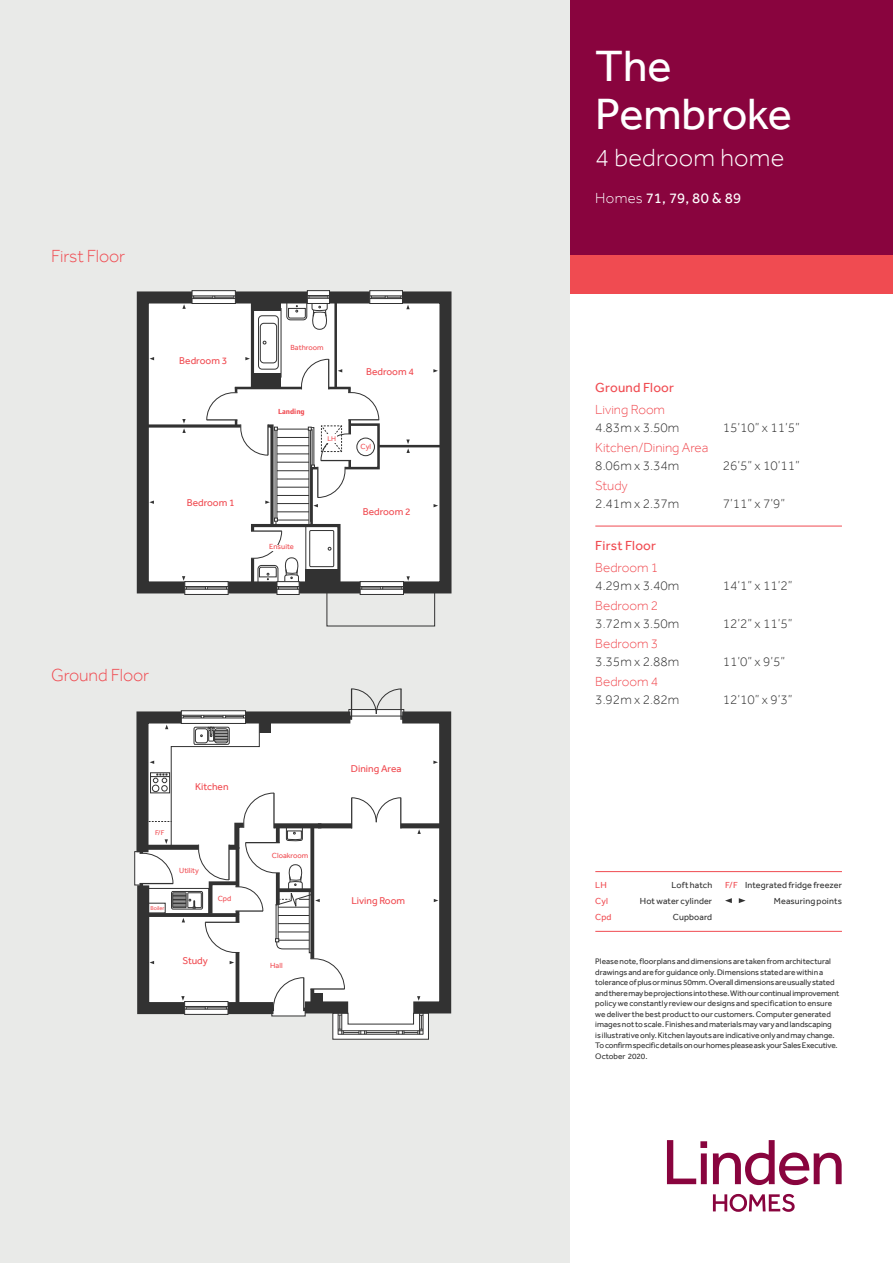
<style>
.page{position:relative;width:893px;height:1263px;background:#fff}
.page>*{position:absolute;margin:0;border:0;box-sizing:border-box;transform-origin:0 0}
.t1{font:45px/48px "Effra";letter-spacing:-.005em;color:#fff}
.t2{font:300 25.5px "Effra";letter-spacing:.01em;color:#fff}
.t3{font:300 18px "Effra";letter-spacing:-.01em;color:#f04b51}
.t4{font:15px "Effra";letter-spacing:.005em;color:#fff}
.t5{font:300 13.5px "Effra";color:#323232}
.t6{font:300 13.5px "Effra";color:#f04b51}
.t7{font:13.5px "Effra";letter-spacing:.015em;color:#f04b51}
.t8{font:10.2px "Effra";color:#f04b51}
.t9{font:9px/16.4px "Effra";letter-spacing:.01em;color:#323232;text-align:right}
.t10{font:9px "Effra";letter-spacing:.01em;color:#f04b51}
.t11{font:8.25px/10.5px "Effra";letter-spacing:-.005em;color:#323232}
.t12{font:7.65px "Effra";color:#f04b51}
.t13{font:700 7.65px "Foundry Form Sans";color:#f04b51}
.t14{font:6.9px "Effra";color:#f04b51}
.t15{font:5.7px "Effra";color:#f04b51}
.s1{font-weight:300}
.s2{color:#f04b51}
</style>
<div class="page">
<div style="left:570px;top:0;width:323px;height:255px;background:#89043e"></div>
<div style="left:570px;top:255px;width:323px;height:38px;background:#f04b51"></div>
<div style="left:0;top:0;width:570px;height:1263px;background:#e9eae8"></div>
<hr style="left:595px;top:871px;width:247px;height:1px;background:#f04b51">
<hr style="left:595px;top:931px;width:247px;height:1px;background:#f04b51">
<svg style="left:667px;top:1140px;width:40px;height:44px"></svg>
<svg style="left:713px;top:1140px;width:129px;height:45px"></svg>
<svg style="left:713px;top:1194px;width:82px;height:18px"></svg>
<hr style="left:595px;top:526px;width:247px;height:1px;background:#f04b51">
<div style="left:139px;top:298px;width:307px;height:290px;background:#fff"></div>
<div style="left:137px;top:291px;width:314px;height:302px;border:12px solid #323232"></div>
<div style="left:258px;top:316px;width:20px;height:53px;border:1px solid #323232;border-radius:4px"></div>
<div style="left:260px;top:323px;width:17px;height:40px;border:1px solid #323232;border-radius:4px"></div>
<div style="left:252px;top:294px;width:29px;height:17px;background:#323232"></div>
<svg style="left:194px;top:292px;width:40px;height:10px"></svg>
<div style="left:192px;top:290px;width:44px;height:14px;border:1px solid #323232"></div>
<hr style="left:192px;top:296px;width:43px;height:1px;background:#323232">
<hr style="left:192px;top:298px;width:43px;height:1px;background:#323232">
<svg style="left:193px;top:296px;width:42px;height:3px"></svg>
<svg style="left:372px;top:292px;width:29px;height:10px"></svg>
<div style="left:370px;top:290px;width:33px;height:14px;border:1px solid #323232"></div>
<hr style="left:370px;top:296px;width:32px;height:1px;background:#323232">
<hr style="left:370px;top:298px;width:32px;height:1px;background:#323232">
<svg style="left:371px;top:296px;width:31px;height:3px"></svg>
<div style="left:307px;top:291px;width:22px;height:12px;background:#fff"></div>
<div style="left:307px;top:290px;width:23px;height:14px;border:1px solid #323232"></div>
<svg style="left:286px;top:295px;width:43px;height:35px"></svg>
<hr style="left:251px;top:296px;width:3px;height:93px;background:#323232">
<svg style="left:144px;top:424px;width:38px;height:4px"></svg>
<hr style="left:334px;top:299px;width:3px;height:89px;background:#323232">
<hr style="left:378px;top:445px;width:69px;height:2px;background:#323232">
<svg style="left:182px;top:304px;width:4px;height:5px"></svg>
<svg style="left:406px;top:305px;width:4px;height:4px"></svg>
<svg style="left:149px;top:501px;width:5px;height:3px"></svg>
<svg style="left:182px;top:357px;width:256px;height:269px"></svg>
<div style="left:326px;top:434px;width:11px;height:9px;background:#fff"></div>
<svg style="left:739px;top:898px;width:7px;height:5px"></svg>
<svg style="left:725px;top:898px;width:7px;height:5px"></svg>
<svg style="left:134px;top:688px;width:318px;height:351px;background:#dbdbdb"></svg>
<h3 class="t3" style="left:51px;top:245px;width:76px">First Floor</h3>
<p class="t8" style="left:179px;top:355px;width:50px">Bedroom 3</p>
<p class="t8" style="left:187px;top:497px;width:50px">Bedroom 1</p>
<p class="t12" style="left:290px;top:343px;width:35px">Bathroom</p>
<p class="t13" style="left:278px;top:407px;width:28px">Landing</p>
<p class="t14" style="left:327px;top:434px;width:10px">LH</p>
<p class="t12" style="left:269px;top:542px;width:26px">Ensuite</p>
<p class="t8" style="left:366px;top:366px;width:50px">Bedroom 4</p>
<p class="t12" style="left:361px;top:442px;width:12px">Cyl</p>
<p class="t8" style="left:363px;top:506px;width:50px">Bedroom 2</p>
<h3 class="t3" style="left:51px;top:664px;width:100px">Ground Floor</h3>
<p class="t8" style="left:195px;top:781px;width:35px">Kitchen</p>
<p class="t14" style="left:155px;top:829px;width:11px">F/F</p>
<p class="t15" style="left:150px;top:904px;width:16px">Boiler</p>
<p class="t12" style="left:179px;top:866px;width:21px">Utility</p>
<p class="t12" style="left:218px;top:894px;width:15px">Cpd</p>
<p class="t8" style="left:182px;top:954px;width:27px">Study</p>
<p class="t12" style="left:272px;top:851px;width:38px">Cloakroom</p>
<p class="t12" style="left:270px;top:961px;width:14px">Hall</p>
<p class="t8" style="left:351px;top:762px;width:52px">Dining Area</p>
<p class="t8" style="left:351px;top:894px;width:55px">Living Room</p>
<h1 class="t1" style="left:595px;top:42px;width:198px">The<br>Pembroke</h1>
<h2 class="t2" style="left:595px;top:142px;width:191px">4 bedroom home</h2>
<h3 class="t4" style="left:595px;top:189px;width:147px"><span class="s1">Homes</span> 71, 79, 80 &amp; 89</h3>
<h3 class="t7" style="left:595px;top:379px;width:80px">Ground Floor</h3>
<h3 class="t6" style="left:595px;top:401px;width:71px">Living Room</h3>
<h3 class="t5" style="left:595px;top:419px;width:85px">4.83m x 3.50m</h3>
<h3 class="t5" style="left:723px;top:419px;width:78px">15’10” x 11’5”</h3>
<h3 class="t6" style="left:595px;top:439px;width:115px">Kitchen/Dining Area</h3>
<h3 class="t5" style="left:595px;top:457px;width:85px">8.06m x 3.34m</h3>
<h3 class="t5" style="left:723px;top:457px;width:78px">26’5” x 10’11”</h3>
<h3 class="t6" style="left:595px;top:478px;width:34px">Study</h3>
<h3 class="t5" style="left:595px;top:496px;width:85px">2.41m x 2.37m</h3>
<h3 class="t5" style="left:723px;top:496px;width:64px">7’11” x 7’9”</h3>
<h3 class="t7" style="left:595px;top:537px;width:62px">First Floor</h3>
<h3 class="t6" style="left:595px;top:559px;width:64px">Bedroom 1</h3>
<h3 class="t5" style="left:595px;top:577px;width:85px">4.29m x 3.40m</h3>
<h3 class="t5" style="left:723px;top:577px;width:71px">14’1” x 11’2”</h3>
<h3 class="t6" style="left:595px;top:597px;width:64px">Bedroom 2</h3>
<h3 class="t5" style="left:595px;top:615px;width:85px">3.72m x 3.50m</h3>
<h3 class="t5" style="left:723px;top:615px;width:71px">12’2” x 11’5”</h3>
<h3 class="t6" style="left:595px;top:636px;width:64px">Bedroom 3</h3>
<h3 class="t5" style="left:595px;top:654px;width:85px">3.35m x 2.88m</h3>
<h3 class="t5" style="left:723px;top:654px;width:64px">11’0” x 9’5”</h3>
<h3 class="t6" style="left:595px;top:674px;width:64px">Bedroom 4</h3>
<h3 class="t5" style="left:595px;top:692px;width:85px">3.92m x 2.82m</h3>
<h3 class="t5" style="left:723px;top:692px;width:71px">12’10” x 9’3”</h3>
<p class="t10" style="left:595px;top:879px;width:13px">LH</p>
<p class="t9" style="left:672px;top:876px;width:42px">Loft hatch</p>
<p class="t10" style="left:595px;top:895px;width:14px">Cyl</p>
<p class="t9" style="left:640px;top:892px;width:74px">Hot water cylinder</p>
<p class="t10" style="left:595px;top:912px;width:18px">Cpd</p>
<p class="t9" style="left:673px;top:909px;width:41px">Cupboard</p>
<p class="t9" style="left:725px;top:876px;width:118px"><span class="s2">F/F</span> Integrated fridge freezer<br>Measuring points</p>
<p class="t11" style="left:595px;top:956px;width:245px">Please note, floorplans and dimensions are taken from architectural drawings and are for guidance only. Dimensions stated are within a tolerance of plus or minus 50mm. Overall dimensions are usually stated and there may be projections into these. With our continual improvement policy we constantly review our designs and specification to ensure we deliver the best product to our customers. Computer generated images not to scale. Finishes and materials may vary and landscaping is illustrative only. Kitchen layouts are indicative only and may change.<br>To confirm specific details on our homes please ask your Sales Executive.<br>October 2020.</p>
</div>
